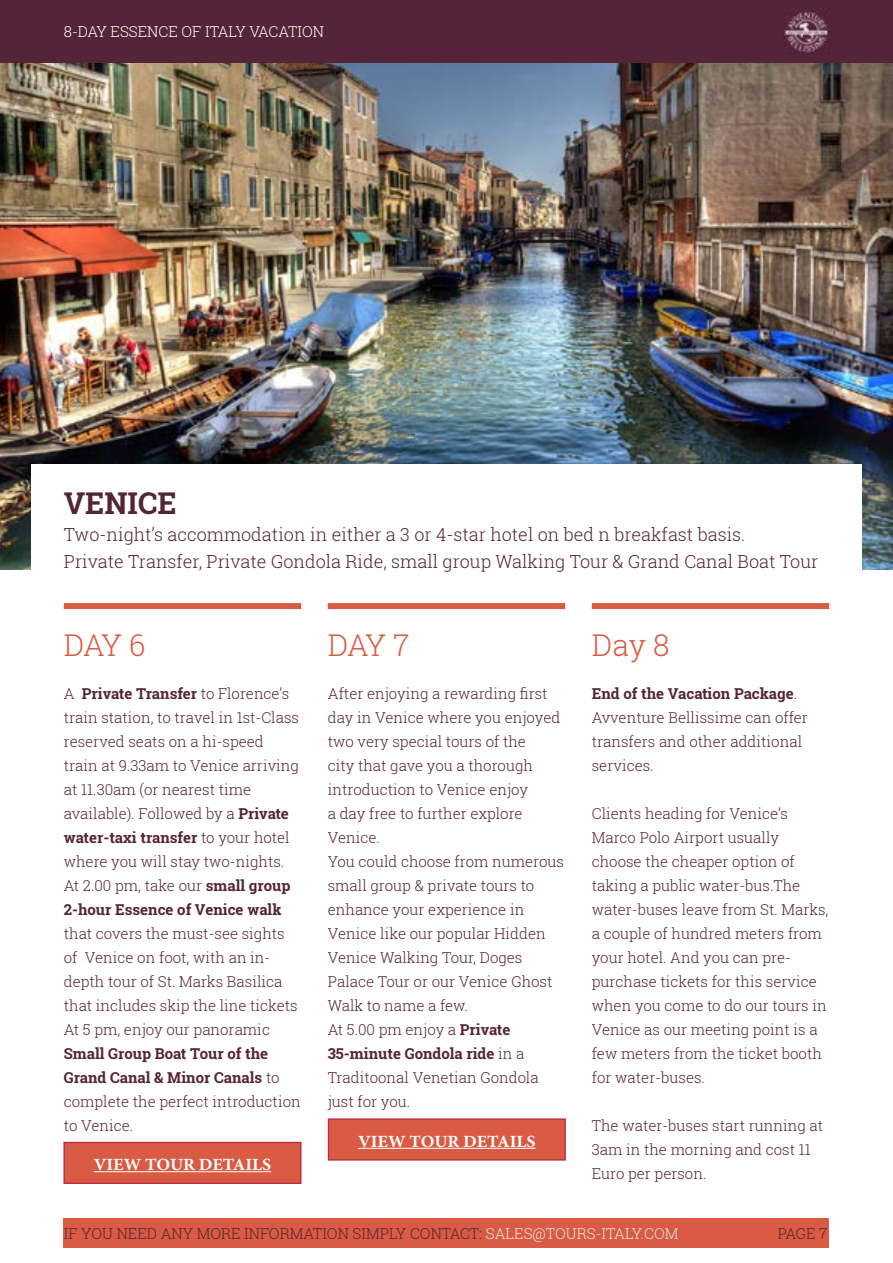
<style>
.page{position:relative;width:893px;height:1263px;background:#fff}
.page>*{position:absolute;margin:0;border:0;box-sizing:border-box;transform-origin:0 0}
.t1{font:300 30px "Roboto Slab";letter-spacing:-.04em;color:#d95b43}
.t2{font:700 30px "Roboto Slab";color:#542437}
.t3{font:300 18px/27px "Roboto Slab";color:#542437}
.t4{font:700 17.1px "Minion Pro";color:#fff;scale:1.05 1}
.t5{font:300 15px/24px "Roboto Slab";color:#542437}
.t6{font:700 15px/24px "Roboto Slab";color:#542437}
.t7{font:300 15px "Roboto Slab";color:#fff}
.s1{font-weight:700}
.s2{font-weight:300}
.s3{color:#e3e6e8}
</style>
<div class="page">
<div style="left:0;top:0;width:893px;height:64px;background:#542437"></div>
<img style="left:784px;top:10px;width:45px;height:44px">
<img style="left:0;top:64px;width:893px;height:506px">
<div style="left:31px;top:464px;width:831px;height:124px;background:#fff"></div>
<div style="left:64px;top:603px;width:237px;height:6px;background:#d95b43"></div>
<div style="left:328px;top:603px;width:237px;height:6px;background:#d95b43"></div>
<div style="left:592px;top:603px;width:237px;height:6px;background:#d95b43"></div>
<div style="left:64px;top:1218px;width:765px;height:30px;background:#d95b43"></div>
<div style="left:64px;top:1142px;width:237px;height:41px;background:#d95b43"></div>
<hr style="left:94px;top:1171px;width:177px;height:1px;background:#fff">
<div style="left:63px;top:1142px;width:238px;height:42px;border:1px solid #c02942"></div>
<div style="left:328px;top:1119px;width:237px;height:41px;background:#d95b43"></div>
<hr style="left:358px;top:1148px;width:178px;height:1px;background:#fff">
<div style="left:328px;top:1118px;width:238px;height:42px;border:1px solid #c02942"></div>
<p class="t7" style="left:64px;top:21px;width:262px">8-DAY ESSENCE OF ITALY VACATION</p>
<h1 class="t2" style="left:64px;top:483px;width:114px">VENICE</h1>
<p class="t3" style="left:64px;top:521px;width:756px">Two-night’s accommodation in either a 3 or 4-star hotel on bed n breakfast basis.<br>Private Transfer, Private Gondola Ride, small group Walking Tour &amp; Grand Canal Boat Tour</p>
<h1 class="t1" style="left:64px;top:624px;width:83px">DAY 6</h1>
<p class="t5" style="left:64px;top:681px;width:237px">A <span class="s1">Private Transfer</span> to Florence’s train station, to travel in 1st-Class reserved seats on a hi-speed train at 9.33am to Venice arriving at 11.30am (or nearest time available). Followed by a <span class="s1">Private water-taxi transfer</span> to your hotel where you will stay two-nights.<br>At 2.00 pm, take our <span class="s1">small group<br>2-hour Essence of Venice walk</span></p>
<p class="t5" style="left:64px;top:921px;width:235px">that covers the must-see sights of Venice on foot, with an in&shy;depth tour of St. Marks Basilica that includes skip the line tickets<br>At 5 pm, enjoy our panoramic</p>
<p class="t6" style="left:64px;top:1042px;width:238px">Small Group Boat Tour of the<br>Grand Canal &amp; Minor Canals <span class="s2">to complete the perfect introduction to Venice.</span></p>
<p class="t4" style="left:94px;top:1152px;width:171px">VIEW TOUR DETAILS</p>
<h1 class="t1" style="left:328px;top:624px;width:83px">DAY 7</h1>
<p class="t5" style="left:328px;top:681px;width:238px">After enjoying a rewarding first day in Venice where you enjoyed two very special tours of the<br>city that gave you a thorough introduction to Venice enjoy<br>a day free to further explore<br>Venice.<br>You could choose from numerous small group &amp; private tours to enhance your experience in<br>Venice like our popular Hidden<br>Venice Walking Tour, Doges<br>Palace Tour or our Venice Ghost<br>Walk to name a few.<br>At 5.00 pm enjoy a <span class="s1">Private<br>35-minute Gondola ride</span> in a<br>Traditoonal Venetian Gondola just for you.</p>
<p class="t4" style="left:358px;top:1129px;width:171px">VIEW TOUR DETAILS</p>
<h1 class="t1" style="left:592px;top:624px;width:79px">Day 8</h1>
<p class="t5" style="left:592px;top:681px;width:218px"><span class="s1">End of the Vacation Package</span>.<br>Avventure Bellissime can offer transfers and other additional services.</p>
<p class="t5" style="left:592px;top:801px;width:238px">Clients heading for Venice’s<br>Marco Polo Airport usually choose the cheaper option of taking a public water-bus.The water-buses leave from St. Marks, a couple of hundred meters from your hotel. And you can pre&shy;purchase tickets for this service when you come to do our tours in<br>Venice as our meeting point is a few meters from the ticket booth for water-buses.</p>
<p class="t5" style="left:592px;top:1113px;width:233px">The water-buses start running at<br>3am in the morning and cost 11<br>Euro per person.</p>
<p class="t5" style="left:64px;top:1221px;width:616px">IF YOU NEED ANY MORE INFORMATION SIMPLY CONTACT: <span class="s3">SALES@TOURS-ITALY.COM</span></p>
<p class="t5" style="left:778px;top:1221px;width:51px">PAGE 7</p>
</div>
